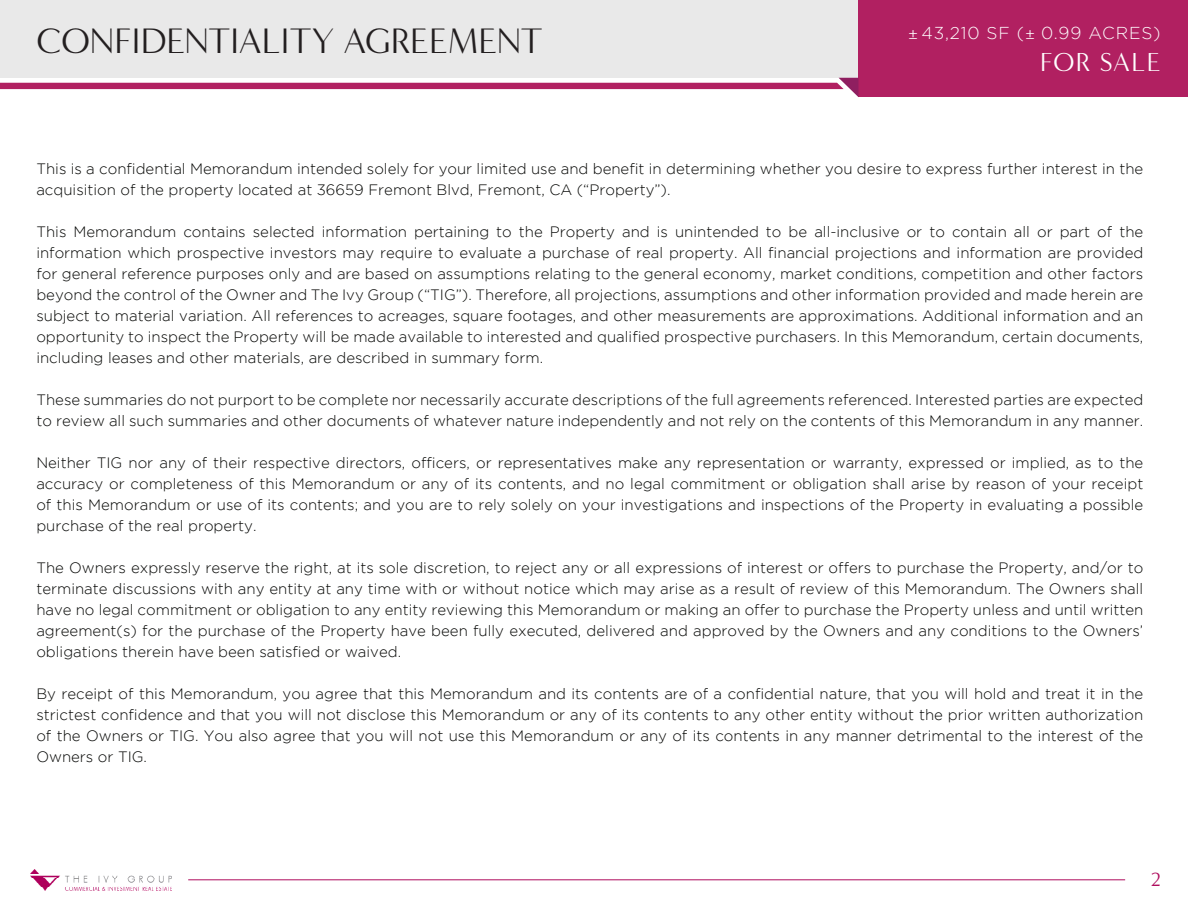
<style>
.page{position:relative;width:1188px;height:918px;background:#fff}
.page>*{position:absolute;margin:0;border:0;box-sizing:border-box;transform-origin:0 0}
.t1{font:36.3px "Minerva Modern";color:#231f20}
.t2{font:26.7px "Minerva Modern";letter-spacing:.05em;color:#fff}
.t3{font:19.5px "Minerva Modern";color:#af0c5d}
.t4{font:300 17.25px "Gotham";letter-spacing:.05em;color:#fff}
.t5{font:300 15px/21px "Gotham";color:#040503;text-align:justify}
.s1{font-family:"Minion Pro";font-weight:400;font-size:16.2px}
</style>
<div class="page">
<div style="left:0;top:0;width:1188px;height:78px;background:#e9e9e9"></div>
<div style="left:858px;top:0;width:330px;height:97px;background:#b12061"></div>
<svg style="left:0;top:78px;width:858px;height:19px"></svg>
<img style="left:30px;top:869px;width:141px;height:21px">
<hr style="left:188px;top:879px;width:937px;height:1px;background:#af0c5d">
<p class="t1" style="left:36px;top:20px;width:508px">CONFIDENTIALITY AGREEMENT</p>
<p class="t4" style="left:908px;top:23px;width:254px"><span class="s1">±</span> 43,210 SF (<span class="s1">±</span> 0.99 ACRES)</p>
<h2 class="t2" style="left:1040px;top:47px;width:122px">FOR SALE</h2>
<p class="t5" style="left:36px;top:158px;width:1109px">This is a confidential Memorandum intended solely for your limited use and benefit in determining whether you desire to express further interest in the acquisition of the property located at 36659 Fremont Blvd, Fremont, CA (“Property”).</p>
<p class="t5" style="left:36px;top:221px;width:1109px">This Memorandum contains selected information pertaining to the Property and is unintended to be all-inclusive or to contain all or part of the information which prospective investors may require to evaluate a purchase of real property. All fi nancial projections and information are provided for general reference purposes only and are based on assumptions relating to the general economy, market conditions, competition and other factors beyond the control of the Owner and The Ivy Group (“TIG”). Therefore, all projections, assumptions and other information provided and made herein are subject to material variation. All references to acreages, square footages, and other measurements are approximations. Additional information and an opportunity to inspect the Property will be made available to interested and qualified prospective purchasers. In this Memorandum, certain documents, including leases and other materials, are described in summary form.</p>
<p class="t5" style="left:36px;top:389px;width:1109px">These summaries do not purport to be complete nor necessarily accurate descriptions of the full agreements referenced. Interested parties are expected to review all such summaries and other documents of whatever nature independently and not rely on the contents of this Memorandum in any manner.</p>
<p class="t5" style="left:36px;top:452px;width:1109px">Neither TIG nor any of their respective directors, officers, or representatives make any representation or warranty, expressed or implied, as to the accuracy or completeness of this Memorandum or any of its contents, and no legal commitment or obligation shall arise by reason of your receipt of this Memorandum or use of its contents; and you are to rely solely on your investigations and inspections of the Property in evaluating a possible purchase of the real property.</p>
<p class="t5" style="left:36px;top:557px;width:1109px">The Owners expressly reserve the right, at its sole discretion, to reject any or all expressions of interest or offers to purchase the Property, and/or to terminate discussions with any entity at any time with or without notice which may arise as a result of review of this Memorandum. The Owners shall have no legal commitment or obligation to any entity reviewing this Memorandum or making an offer to purchase the Property unless and until written agreement(s) for the purchase of the Property have been fully executed, delivered and approved by the Owners and any conditions to the Owners’ obligations therein have been satisfied or waived.</p>
<p class="t5" style="left:36px;top:683px;width:1109px">By receipt of this Memorandum, you agree that this Memorandum and its contents are of a confidential nature, that you will hold and treat it in the strictest confidence and that you will not disclose this Memorandum or any of its contents to any other entity without the prior written authorization of the Owners or TIG. You also agree that you will not use this Memorandum or any of its contents in any manner detrimental to the interest of the Owners or TIG.</p>
<h3 class="t3" style="left:1151px;top:868px;width:12px">2</h3>
</div>
